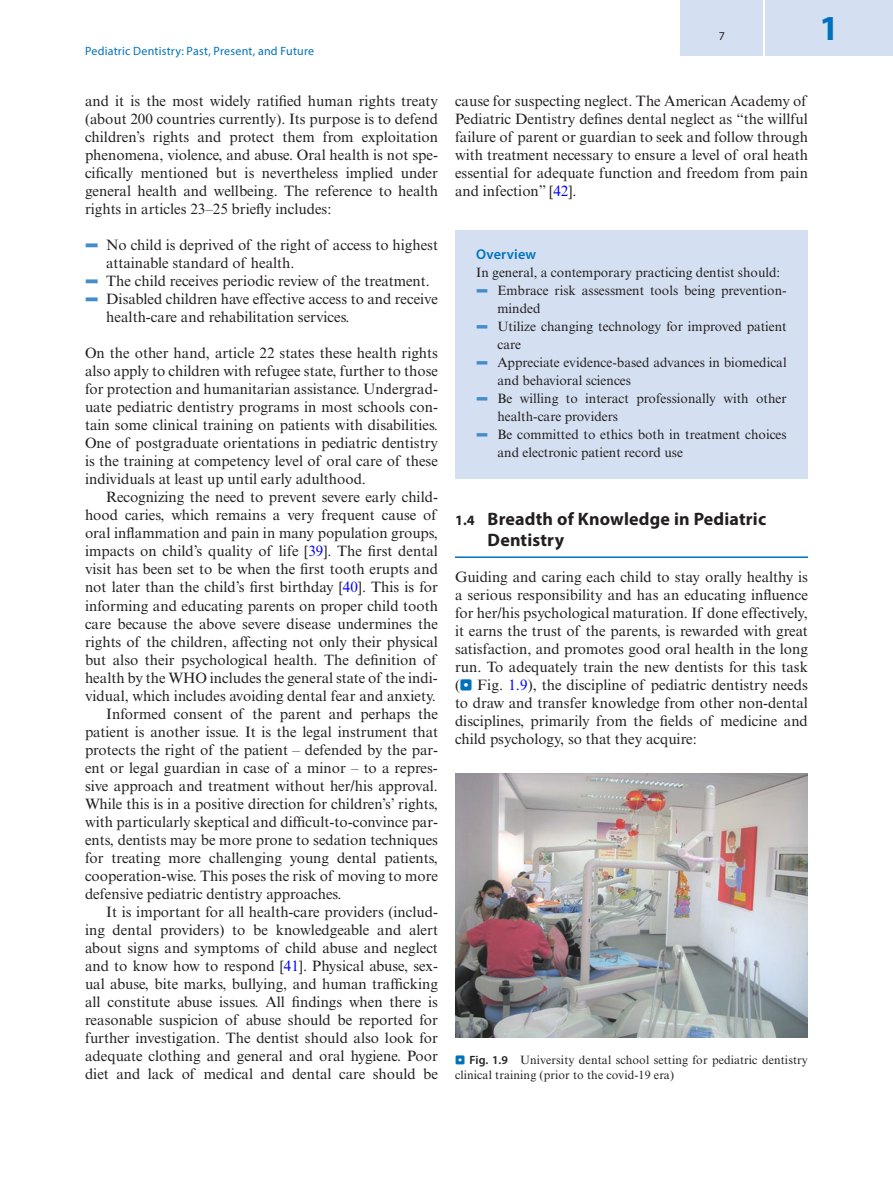
<style>
.page{position:relative;width:893px;height:1187px;background:#fff}
.page>*{position:absolute;margin:0;border:0;box-sizing:border-box;transform-origin:0 0}
.t1{font:700 35.25px "Myriad Pro";color:#0072bc}
.t2{font:700 18px/21px "Myriad Pro";letter-spacing:.01em;color:#231f20}
.t3{font:15px/18px "Times New Roman MT Std";color:#231f20;text-align:justify}
.t4{font:600 14.25px "Myriad Pro";letter-spacing:.01em;color:#0072bc}
.t5{font:13.5px "Times New Roman MT Std";color:#231f20}
.t6{font:12px/15px "Times New Roman MT Std";letter-spacing:.01em;color:#231f20}
.t7{font:12px "Myriad Pro";letter-spacing:.015em;color:#0072bc}
.t8{font:12px "Myriad Pro";color:#231f20}
.s1{font-family:"Blik Buttons";color:#448dcb}
.s2{color:#00f}
.s3{font-size:14.25px}
.s4{font-family:"Blik Buttons";color:#0072bc}
.s5{font-family:"Myriad Pro";font-weight:600}
</style>
<div class="page">
<div style="left:680px;top:0;width:83px;height:55px;background:#d4e0f1"></div>
<div style="left:765px;top:0;width:128px;height:55px;background:#d4e0f1"></div>
<div style="left:455px;top:230px;width:353px;height:51px;background:#d4e0f1"></div>
<div style="left:455px;top:267px;width:353px;height:68px;background:#d4e0f1"></div>
<div style="left:455px;top:303px;width:353px;height:68px;background:#d4e0f1"></div>
<div style="left:455px;top:339px;width:353px;height:68px;background:#d4e0f1"></div>
<div style="left:455px;top:375px;width:353px;height:68px;background:#d4e0f1"></div>
<div style="left:455px;top:411px;width:353px;height:68px;background:#d4e0f1"></div>
<hr style="left:455px;top:556px;width:353px;height:2px;background:#0072bc">
<img style="left:455px;top:773px;width:352px;height:264px">
<p class="t7" style="left:85px;top:44px;width:231px">Pediatric Dentistry: Past, Present, and Future</p>
<p class="t3" style="left:85px;top:92px;width:354px">and it is the most widely ratified human rights treaty (about 200 countries currently). Its purpose is to defend children’s rights and protect them from exploitation phenomena, violence, and abuse. Oral health is not spe&shy;cifically mentioned but is nevertheless implied under general health and wellbeing. The reference to health rights in articles 23–25 briefly includes:</p>
<p class="t3" style="left:85px;top:236px;width:354px"><span class="s1">5</span> No child is deprived of the right of access to highest</p>
<p class="t3" style="left:106px;top:254px;width:190px">attainable standard of health.</p>
<p class="t3" style="left:85px;top:272px;width:346px"><span class="s1">5</span> The child receives periodic review of the treatment.</p>
<p class="t3" style="left:85px;top:290px;width:354px"><span class="s1">5</span> Disabled children have effective access to and receive</p>
<p class="t3" style="left:106px;top:308px;width:245px">health-care and rehabilitation services.</p>
<p class="t3" style="left:85px;top:344px;width:354px">On the other hand, article 22 states these health rights also apply to children with refugee state, further to those for protection and humanitarian assistance. Undergrad&shy;uate pediatric dentistry programs in most schools con&shy;tain some clinical training on patients with disabilities.<br>One of postgraduate orientations in pediatric dentistry is the training at competency level of oral care of these individuals at least up until early adulthood.</p>
<p class="t3" style="left:106px;top:488px;width:333px">Recognizing the need to prevent severe early child-</p>
<p class="t3" style="left:85px;top:506px;width:353px">hood caries, which remains a very frequent cause of</p>
<p class="t3" style="left:85px;top:524px;width:354px">oral inflammation and pain in many population groups,</p>
<p class="t3" style="left:85px;top:542px;width:354px">impacts on child’s quality of life [<span class="s2">39</span>]. The first dental</p>
<p class="t3" style="left:85px;top:560px;width:354px">visit has been set to be when the first tooth erupts and</p>
<p class="t3" style="left:85px;top:578px;width:354px">not later than the child’s first birthday [<span class="s2">40</span>]. This is for</p>
<p class="t3" style="left:85px;top:596px;width:354px">informing and educating parents on proper child tooth</p>
<p class="t3" style="left:85px;top:614px;width:354px">care because the above severe disease undermines the</p>
<p class="t3" style="left:85px;top:632px;width:354px">rights of the children, affecting not only their physical</p>
<p class="t3" style="left:85px;top:650px;width:353px">but also their psychological health. The definition of</p>
<p class="t3" style="left:85px;top:668px;width:354px">health by the WHO includes the general state of the indi-</p>
<p class="t3" style="left:85px;top:686px;width:352px">vidual, which includes avoiding dental fear and anxiety.</p>
<p class="t3" style="left:106px;top:704px;width:333px">Informed consent of the parent and perhaps the</p>
<p class="t3" style="left:85px;top:722px;width:354px">patient is another issue. It is the legal instrument that</p>
<p class="t3" style="left:85px;top:740px;width:354px">protects the right of the patient – defended by the par-</p>
<p class="t3" style="left:85px;top:758px;width:354px">ent or legal guardian in case of a minor – to a repres-</p>
<p class="t3" style="left:85px;top:776px;width:354px">sive approach and treatment without her/his approval.</p>
<p class="t3" style="left:85px;top:794px;width:354px">While this is in a positive direction for children’s’ rights,</p>
<p class="t3" style="left:85px;top:812px;width:354px">with particularly skeptical and difficult-to-convince par-</p>
<p class="t3" style="left:85px;top:830px;width:354px">ents, dentists may be more prone to sedation techniques</p>
<p class="t3" style="left:85px;top:848px;width:354px">for treating more challenging young dental patients,</p>
<p class="t3" style="left:85px;top:866px;width:354px">cooperation-wise. This poses the risk of moving to more</p>
<p class="t3" style="left:85px;top:884px;width:258px">defensive pediatric dentistry approaches.</p>
<p class="t3" style="left:106px;top:902px;width:333px">It is important for all health-care providers (includ-</p>
<p class="t3" style="left:85px;top:920px;width:354px">ing dental providers) to be knowledgeable and alert</p>
<p class="t3" style="left:85px;top:938px;width:354px">about signs and symptoms of child abuse and neglect</p>
<p class="t3" style="left:85px;top:956px;width:354px">and to know how to respond [<span class="s2">41</span>]. Physical abuse, sex-</p>
<p class="t3" style="left:85px;top:974px;width:354px">ual abuse, bite marks, bullying, and human trafficking</p>
<p class="t3" style="left:85px;top:992px;width:354px">all constitute abuse issues. All findings when there is</p>
<p class="t3" style="left:85px;top:1010px;width:354px">reasonable suspicion of abuse should be reported for</p>
<p class="t3" style="left:85px;top:1028px;width:354px">further investigation. The dentist should also look for</p>
<p class="t3" style="left:85px;top:1046px;width:354px">adequate clothing and general and oral hygiene. Poor</p>
<p class="t3" style="left:85px;top:1064px;width:354px">diet and lack of medical and dental care should be</p>
<p class="t8" style="left:719px;top:29px;width:8px">7</p>
<h1 class="t1" style="left:819px;top:6px;width:21px">1</h1>
<p class="t3" style="left:455px;top:92px;width:354px">cause for suspecting neglect. The American Academy of Pediatric Dentistry defines dental neglect as “the willful failure of parent or guardian to seek and follow through with treatment necessary to ensure a level of oral heath essential for adequate function and freedom from pain and infection” [<span class="s2">42</span>].</p>
<p class="t4" style="left:476px;top:245px;width:61px">Overview</p>
<p class="t5" style="left:476px;top:265px;width:306px">In general, a contemporary practicing dentist should:</p>
<p class="t5" style="left:476px;top:283px;width:312px"><span class="s1">5</span> Embrace risk assessment tools being prevention-</p>
<p class="t5" style="left:497px;top:301px;width:45px">minded</p>
<p class="t5" style="left:476px;top:319px;width:312px"><span class="s1">5</span> Utilize changing technology for improved patient</p>
<p class="t5" style="left:497px;top:337px;width:25px">care</p>
<p class="t5" style="left:476px;top:355px;width:312px"><span class="s1">5</span> Appreciate evidence-based advances in biomedical</p>
<p class="t5" style="left:497px;top:373px;width:135px">and behavioral sciences</p>
<p class="t5" style="left:476px;top:391px;width:312px"><span class="s1">5</span> Be willing to interact professionally with other</p>
<p class="t5" style="left:497px;top:409px;width:122px">health-care providers</p>
<p class="t5" style="left:476px;top:427px;width:312px"><span class="s1">5</span> Be committed to ethics both in treatment choices</p>
<p class="t5" style="left:497px;top:445px;width:187px">and electronic patient record use</p>
<p class="t2" style="left:488px;top:507px;width:280px;text-indent:-33px"><span class="s3">1.4</span> Breadth of Knowledge in Pediatric<br>Dentistry</p>
<p class="t3" style="left:455px;top:568px;width:354px">Guiding and caring each child to stay orally healthy is a serious responsibility and has an educating influence for her/his psychological maturation. If done effectively, it earns the trust of the parents, is rewarded with great satisfaction, and promotes good oral health in the long run. To adequately train the new dentists for this task (<span class="s4">.</span> Fig. <span class="s2">1.9</span>), the discipline of pediatric dentistry needs to draw and transfer knowledge from other non-dental disciplines, primarily from the fields of medicine and child psychology, so that they acquire:</p>
<p class="t6" style="left:455px;top:1052px;width:354px"><span class="s4">..</span> <span class="s5">Fig. 1.9</span> University dental school setting for pediatric dentistry clinical training (prior to the covid-19 era)</p>
</div>
